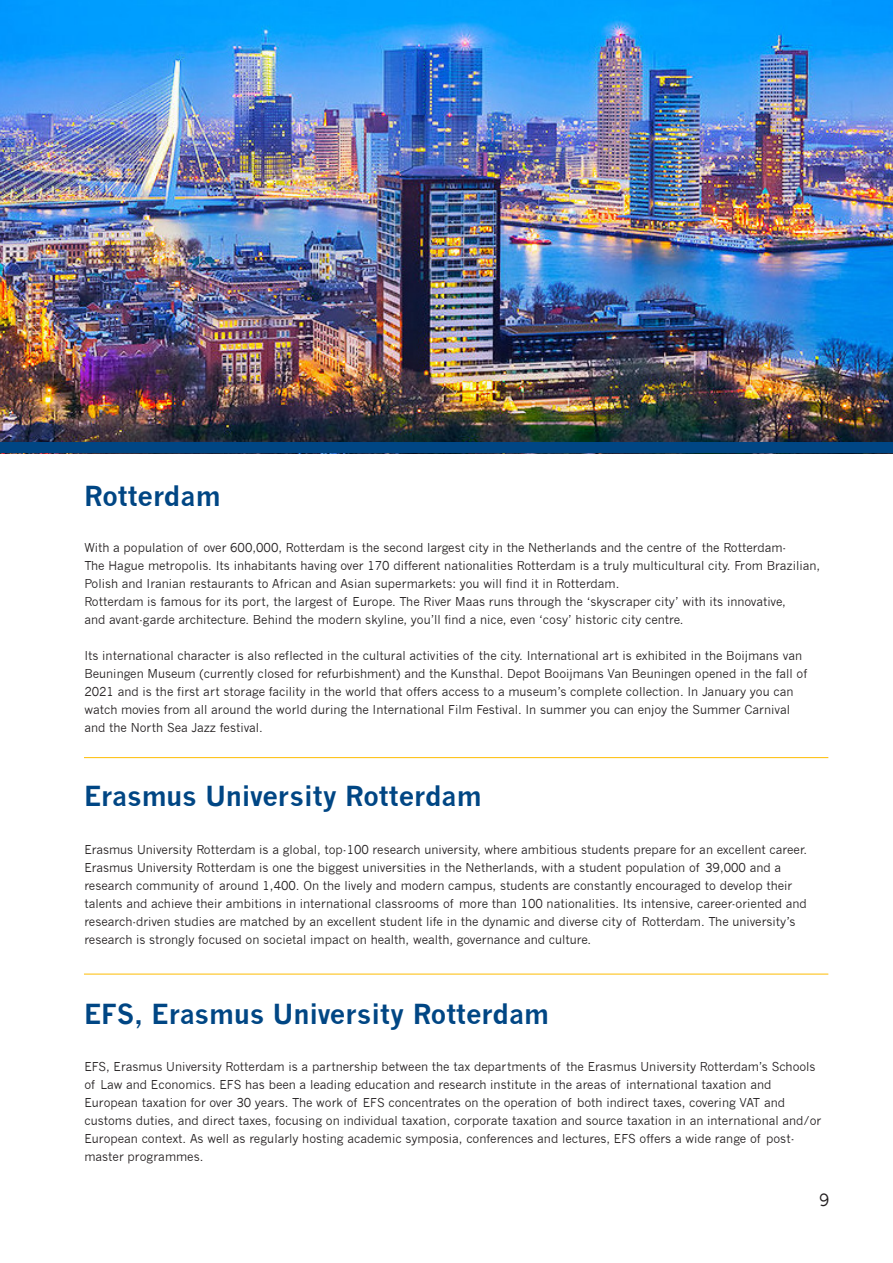
<style>
.page{position:relative;width:893px;height:1263px;background:#fff}
.page>*{position:absolute;margin:0;border:0;box-sizing:border-box;transform-origin:0 0}
.KOPPEN{font:700 27px "News Gothic";color:#004684}
.STRAMIEN{font:16.5px "News Gothic";color:#231f20}
.t1{font:12px/18px "News Gothic";color:#231f20}
</style>
<div class="page">
<img style="left:0;top:0;width:893px;height:442px">
<div style="left:0;top:442px;width:893px;height:11px;background:#004684"></div>
<hr style="left:84px;top:757px;width:744px;height:1px;background:#fec41f">
<hr style="left:84px;top:973px;width:744px;height:2px;background:#fec41f">
<p class="KOPPEN" style="left:84px;top:479px;width:138px">Rotterdam</p>
<p class="t1" style="left:84px;top:538px;width:737px">With a population of over 600,000, Rotterdam is the second largest city in the Netherlands and the centre of the Rotterdam-<br>The Hague metropolis. Its inhabitants having over 170 different nationalities Rotterdam is a truly multicultural city. From Brazilian,<br>Polish and Iranian restaurants to African and Asian supermarkets: you will find it in Rotterdam.</p>
<p class="t1" style="left:84px;top:592px;width:703px">Rotterdam is famous for its port, the largest of Europe. The River Maas runs through the ‘skyscraper city’ with its innovative, and avant-garde architecture. Behind the modern skyline, you’ll find a nice, even ‘cosy’ historic city centre.</p>
<p class="t1" style="left:84px;top:646px;width:724px">Its international character is also reflected in the cultural activities of the city. International art is exhibited in the Boijmans van Beuningen Museum (currently closed for refurbishment) and the Kunsthal. Depot Booijmans Van Beuningen opened in the fall of 2021 and is the first art storage facility in the world that offers access to a museum’s complete collection. In January you can watch movies from all around the world during the International Film Festival. In summer you can enjoy the Summer Carnival and the North Sea Jazz festival.</p>
<p class="KOPPEN" style="left:84px;top:780px;width:399px">Erasmus University Rotterdam</p>
<p class="t1" style="left:84px;top:840px;width:724px">Erasmus University Rotterdam is a global, top-100 research university, where ambitious students prepare for an excellent career.<br>Erasmus University Rotterdam is one the biggest universities in the Netherlands, with a student population of 39,000 and a research community of around 1,400. On the lively and modern campus, students are constantly encouraged to develop their talents and achieve their ambitions in international classrooms of more than 100 nationalities. Its intensive, career-oriented and research-driven studies are matched by an excellent student life in the dynamic and diverse city of Rotterdam. The university’s research is strongly focused on societal impact on health, wealth, governance and culture.</p>
<p class="KOPPEN" style="left:84px;top:997px;width:466px">EFS, Erasmus University Rotterdam</p>
<p class="t1" style="left:84px;top:1058px;width:739px">EFS, Erasmus University Rotterdam is a partnership between the tax departments of the Erasmus University Rotterdam’s Schools of Law and Economics. EFS has been a leading education and research institute in the areas of international taxation and European taxation for over 30 years. The work of EFS concentrates on the operation of both indirect taxes, covering VAT and customs duties, and direct taxes, focusing on individual taxation, corporate taxation and source taxation in an international and/or European context. As well as regularly hosting academic symposia, conferences and lectures, EFS offers a wide range of post&shy;master programmes.</p>
<p class="STRAMIEN" style="left:819px;top:1190px;width:12px">9</p>
</div>
